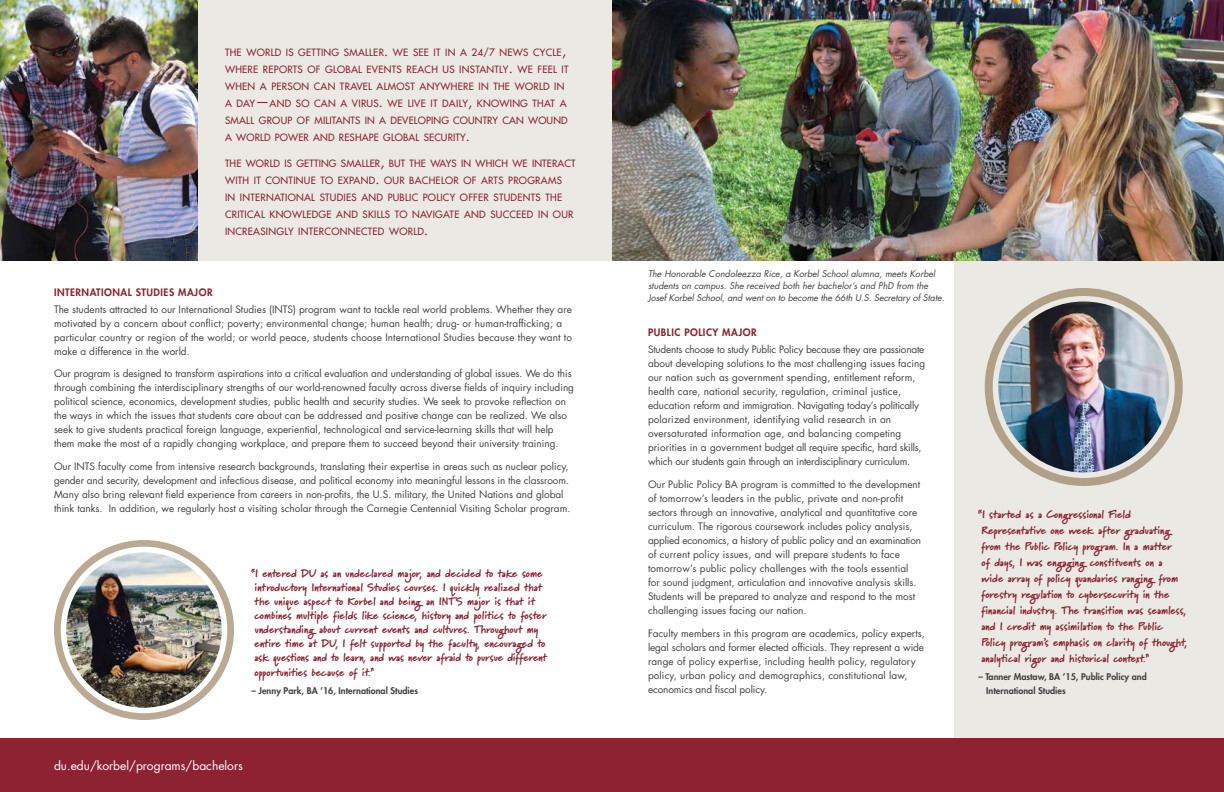
<style>
.page{position:relative;width:1224px;height:792px;background:#fff}
.page>*{position:absolute;margin:0;border:0;box-sizing:border-box;transform-origin:0 0}
.t1{font:12px "Futura";color:#fff}
.t2{font:900 11px/16px "Marydale";color:#8c2232}
.t3{font:10px/14px "Futura";color:#414042}
.t4{font:800 10px "Futura";letter-spacing:.05em;color:#8c2232}
.t5{font:9.8px/17px "Futura";letter-spacing:.03em;color:#8c2232}
.t6{font:italic 9px/12px "Futura";color:#414042}
.t7{font:800 9px/14px "Futura";color:#414042}
.s1{font-size:14px}
.s2{font-size:10px}
</style>
<div class="page">
<div style="left:955px;top:258px;width:269px;height:480px;background:#eae9e4"></div>
<img style="left:612px;top:0;width:612px;height:261px">
<img style="left:998px;top:302px;width:171px;height:170px;border-radius:86px">
<div style="left:985px;top:288px;width:198px;height:198px;border:8px solid #8c704b;border-radius:50%"></div>
<div style="left:198px;top:0;width:414px;height:261px;background:#eae9e4"></div>
<img style="left:0;top:0;width:198px;height:261px">
<img style="left:66px;top:552px;width:156px;height:156px;border-radius:78px">
<div style="left:54px;top:540px;width:180px;height:180px;border:7px solid #8c704b;border-radius:50%"></div>
<div style="left:0;top:738px;width:1224px;height:54px;background:#8c2232"></div>
<p class="t5" style="left:225px;top:44px;width:345px">THE WORLD IS GETTING SMALLER<span class="s1">.</span> WE SEE IT IN A <span class="s2">24/7</span> NEWS CYCLE<span class="s1">, </span>WHERE REPORTS OF GLOBAL EVENTS REACH US INSTANTLY<span class="s1">.</span> WE FEEL IT WHEN A PERSON CAN TRAVEL ALMOST ANYWHERE IN THE WORLD IN A DAY<span class="s1">—</span>AND SO CAN A VIRUS<span class="s1">.</span> WE LIVE IT DAILY<span class="s1">,</span> KNOWING THAT A SMALL GROUP OF MILITANTS IN A DEVELOPING COUNTRY CAN WOUND A WORLD POWER AND RESHAPE GLOBAL SECURITY<span class="s1">.</span></p>
<p class="t5" style="left:225px;top:155px;width:352px">THE WORLD IS GETTING SMALLER<span class="s1">,</span> BUT THE WAYS IN WHICH WE INTERACT WITH IT CONTINUE TO EXPAND<span class="s1">.</span> OUR BACHELOR OF ARTS PROGRAMS<br>IN INTERNATIONAL STUDIES AND PUBLIC POLICY OFFER STUDENTS THE CRITICAL KNOWLEDGE AND SKILLS TO NAVIGATE AND SUCCEED IN OUR INCREASINGLY INTERCONNECTED WORLD<span class="s1">.</span></p>
<p class="t4" style="left:54px;top:286px;width:160px">INTERNATIONAL STUDIES MAJOR</p>
<p class="t3" style="left:54px;top:302px;width:520px">The students attracted to our International Studies (INTS) program want to tackle real world problems. Whether they are motivated by a concern about conflict; poverty; environmental change; human health; drug- or human-trafficking; a particular country or region of the world; or world peace, students choose International Studies because they want to make a difference in the world.</p>
<p class="t3" style="left:54px;top:367px;width:522px">Our program is designed to transform aspirations into a critical evaluation and understanding of global issues. We do this through combining the interdisciplinary strengths of our world-renowned faculty across diverse fields of inquiry including political science, economics, development studies, public health and security studies. We seek to provoke reflection on the ways in which the issues that students care about can be addressed and positive change can be realized. We also seek to give students practical foreign language, experiential, technological and service-learning skills that will help them make the most of a rapidly changing workplace, and prepare them to succeed beyond their university training.</p>
<p class="t3" style="left:54px;top:460px;width:518px">Our INTS faculty come from intensive research backgrounds, translating their expertise in areas such as nuclear policy, gender and security, development and infectious disease, and political economy into meaningful lessons in the classroom.<br>Many also bring relevant field experience from careers in non-profits, the U.S. military, the United Nations and global think tanks. In addition, we regularly host a visiting scholar through the Carnegie Centennial Visiting Scholar program.</p>
<p class="t2" style="left:251px;top:567px;width:297px;line-height:14.1px">“I entered DU as an undeclared major, and decided to take some introductory International Studies courses. I quickly realized that the unique aspect to Korbel and being an INTS major is that it combines multiple fields like science, history and politics to foster understanding about current events and cultures. Throughout my entire time at DU, I felt supported by the faculty, encouraged to ask questions and to learn, and was never afraid to pursue different opportunities because of it.”</p>
<p class="t7" style="left:252px;top:684px;width:168px">– Jenny Park, BA ’16, International Studies</p>
<p class="t1" style="left:54px;top:758px;width:190px">du.edu/korbel/programs/bachelors</p>
<p class="t6" style="left:648px;top:268px;width:298px">The Honorable Condoleezza Rice, a Korbel School alumna, meets Korbel students on campus. She received both her bachelor’s and PhD from the<br>Josef Korbel School, and went on to become the 66th U.S. Secretary of State.</p>
<p class="t4" style="left:648px;top:326px;width:110px">PUBLIC POLICY MAJOR</p>
<p class="t3" style="left:648px;top:343px;width:279px">Students choose to study Public Policy because they are passionate about developing solutions to the most challenging issues facing our nation such as government spending, entitlement reform, health care, national security, regulation, criminal justice, education reform and immigration. Navigating today’s politically polarized environment, identifying valid research in an oversaturated information age, and balancing competing priorities in a government budget all require specific, hard skills, which our students gain through an interdisciplinary curriculum.</p>
<p class="t3" style="left:648px;top:477px;width:275px">Our Public Policy BA program is committed to the development of tomorrow’s leaders in the public, private and non-profit sectors through an innovative, analytical and quantitative core curriculum. The rigorous coursework includes policy analysis, applied economics, a history of public policy and an examination of current policy issues, and will prepare students to face tomorrow’s public policy challenges with the tools essential for sound judgment, articulation and innovative analysis skills.<br>Students will be prepared to analyze and respond to the most challenging issues facing our nation.</p>
<p class="t3" style="left:648px;top:626px;width:278px">Faculty members in this program are academics, policy experts, legal scholars and former elected officials. They represent a wide range of policy expertise, including health policy, regulatory policy, urban policy and demographics, constitutional law, economics and fiscal policy.</p>
<p class="t2" style="left:978px;top:506px;width:211px">“I started as a Congressional Field Representative one week after graduating from the Public Policy program. In a matter<br>of days, I was engaging constituents on a<br>wide array of policy quandaries ranging from forestry regulation to cybersecurity in the financial industry. The transition was seamless, and I credit my assimilation to the Public<br>Policy program’s emphasis on clarity of thought, analytical rigor and historical context.”</p>
<p class="t7" style="left:986px;top:670px;width:162px;text-indent:-8px">– Tanner Mastaw, BA ’15, Public Policy and<br>International Studies</p>
</div>
